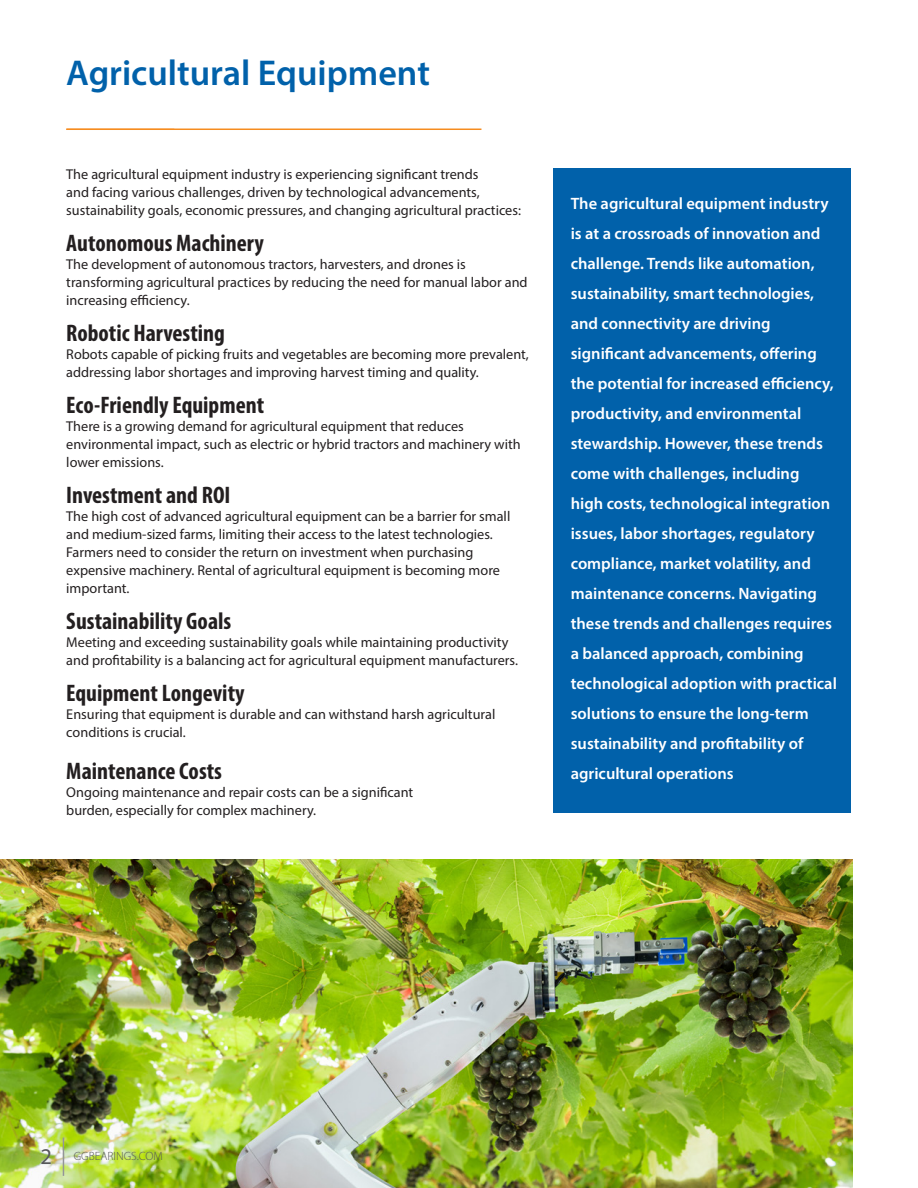
<style>
.page{position:relative;width:918px;height:1188px;background:#fff}
.page>*{position:absolute;margin:0;border:0;box-sizing:border-box;transform-origin:0 0}
.t1{font:600 36px "Myriad Pro";color:#0161aa}
.t2{font:700 condensed 24px "Myriad Pro";color:#231f20}
.Copy_Myriad_10_12{font:22.5px "Myriad Pro";color:#57585a}
.t3{font:600 16.5px/30px "Myriad Pro";color:#fff}
.t4{font:14.25px/18px "Myriad Pro";color:#231f20}
.Copy_Myriad_10_12-2{font:300 12px "Myriad Pro";color:#57585a}
</style>
<div class="page">
<img style="left:0;top:860px;width:853px;height:328px">
<div style="left:554px;top:169px;width:297px;height:644px;background:#0161aa"></div>
<hr style="left:63px;top:1138px;width:1px;height:38px;background:#939598">
<hr style="left:66px;top:129px;width:415px;height:1px;background:#f68c1f">
<p class="t1" style="left:66px;top:50px;width:365px">Agricultural Equipment</p>
<p class="t4" style="left:66px;top:165px;width:456px">The agricultural equipment industry is experiencing significant trends<br>and facing various challenges, driven by technological advancements, sustainability goals, economic pressures, and changing agricultural practices:</p>
<p class="t2" style="left:66px;top:228px;width:199px">Autonomous Machinery</p>
<p class="t4" style="left:66px;top:255px;width:463px">The development of autonomous tractors, harvesters, and drones is transforming agricultural practices by reducing the need for manual labor and increasing efficiency.</p>
<p class="t2" style="left:66px;top:318px;width:160px">Robotic Harvesting</p>
<p class="t4" style="left:66px;top:345px;width:464px">Robots capable of picking fruits and vegetables are becoming more prevalent, addressing labor shortages and improving harvest timing and quality.</p>
<p class="t2" style="left:66px;top:390px;width:199px">Eco-Friendly Equipment</p>
<p class="t4" style="left:66px;top:417px;width:456px">There is a growing demand for agricultural equipment that reduces environmental impact, such as electric or hybrid tractors and machinery with lower emissions.</p>
<p class="t2" style="left:66px;top:480px;width:166px">Investment and ROI</p>
<p class="t4" style="left:66px;top:507px;width:446px">The high cost of advanced agricultural equipment can be a barrier for small and medium-sized farms, limiting their access to the latest technologies.<br>Farmers need to consider the return on investment when purchasing expensive machinery. Rental of agricultural equipment is becoming more important.</p>
<p class="t2" style="left:66px;top:606px;width:166px">Sustainability Goals</p>
<p class="t4" style="left:66px;top:633px;width:453px">Meeting and exceeding sustainability goals while maintaining productivity and profitability is a balancing act for agricultural equipment manufacturers.</p>
<p class="t2" style="left:66px;top:678px;width:180px">Equipment Longevity</p>
<p class="t4" style="left:66px;top:705px;width:431px">Ensuring that equipment is durable and can withstand harsh agricultural conditions is crucial.</p>
<p class="t2" style="left:66px;top:756px;width:157px">Maintenance Costs</p>
<p class="t4" style="left:66px;top:783px;width:348px">Ongoing maintenance and repair costs can be a significant burden, especially for complex machinery.</p>
<p class="t3" style="left:571px;top:188px;width:268px">The agricultural equipment industry is at a crossroads of innovation and challenge. Trends like automation, sustainability, smart technologies, and connectivity are driving significant advancements, offering the potential for increased efficiency, productivity, and environmental stewardship. However, these trends come with challenges, including<br>high costs, technological integration issues, labor shortages, regulatory compliance, market volatility, and maintenance concerns. Navigating these trends and challenges requires a balanced approach, combining technological adoption with practical solutions to ensure the long-term sustainability and profitability of agricultural operations</p>
<p class="Copy_Myriad_10_12" style="left:40px;top:1143px;width:13px">2</p>
<p class="Copy_Myriad_10_12-2" style="left:74px;top:1149px;width:91px">GGBEARINGS.COM</p>
</div>
